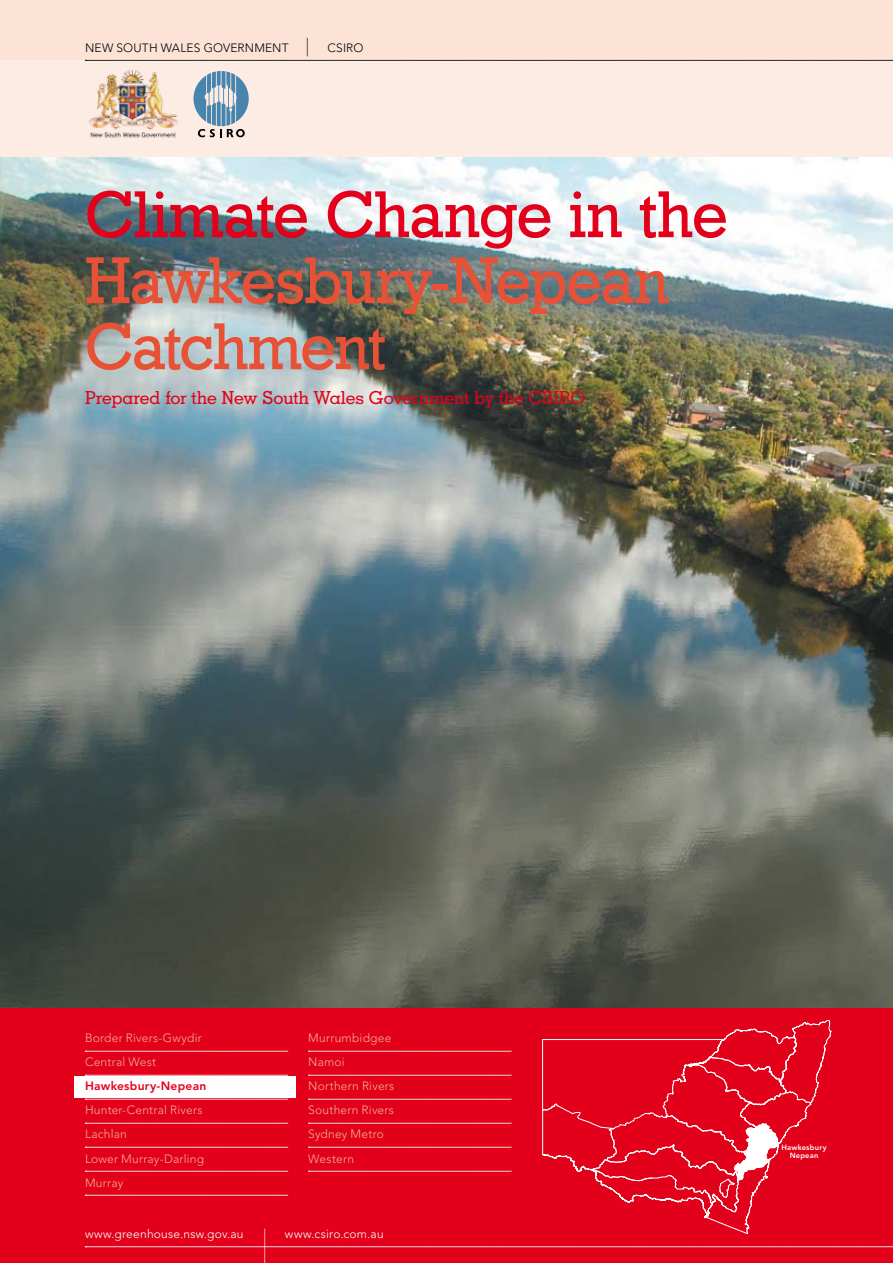
<style>
.page{position:relative;width:893px;height:1263px;background:#fff}
.page>*{position:absolute;margin:0;border:0;box-sizing:border-box;transform-origin:0 0}
.t1{font:66px/66px "Geometric Slab 712 BT Medium A";letter-spacing:-.02em;color:#e75236}
.t2{font:66px "Geometric Slab 712 BT Medium A";letter-spacing:-.005em;color:#e2001a}
.t3{font:300 60px "Avenir";color:#fff;scale:.2 1}
.t4{font:500 18px "Geometric Slab 703 BT";letter-spacing:-.005em;color:#e2001a}
.t5{font:300 12px/24px "Avenir";letter-spacing:.02em;color:#f5b093}
.t6{font:300 12px "Avenir";letter-spacing:.02em;color:#fff}
.t7{font:300 12px "Avenir";letter-spacing:.015em;color:#000}
.t8{font:800 12px "Avenir";letter-spacing:.02em;color:#e2001a}
.t9{font:800 7.5px/7.5px "Avenir";letter-spacing:.03em;color:#fff;text-align:center}
.s1{font-size:24px}
</style>
<div class="page">
<img style="left:0;top:60px;width:893px;height:948px">
<div style="left:0;top:0;width:893px;height:60px;background:#fce3d6"></div>
<div style="left:0;top:1008px;width:893px;height:255px;background:#e2001a"></div>
<svg style="left:542px;top:1020px;width:290px;height:213px"></svg>
<svg style="left:85px;top:1246px;width:808px;height:1px"></svg>
<svg style="left:85px;top:60px;width:808px;height:1px"></svg>
<img style="left:85px;top:68px;width:94px;height:72px">
<svg style="left:194px;top:71px;width:55px;height:66px;background:#9ab0c0"></svg>
<div style="left:74px;top:1076px;width:222px;height:22px;background:#fff"></div>
<svg style="left:85px;top:1051px;width:203px;height:1px"></svg>
<svg style="left:85px;top:1075px;width:203px;height:1px"></svg>
<svg style="left:85px;top:1099px;width:203px;height:1px"></svg>
<svg style="left:85px;top:1123px;width:203px;height:1px"></svg>
<svg style="left:85px;top:1147px;width:203px;height:1px"></svg>
<svg style="left:85px;top:1171px;width:203px;height:1px"></svg>
<svg style="left:85px;top:1195px;width:203px;height:1px"></svg>
<svg style="left:308px;top:1051px;width:203px;height:1px"></svg>
<svg style="left:308px;top:1075px;width:203px;height:1px"></svg>
<svg style="left:308px;top:1099px;width:203px;height:1px"></svg>
<svg style="left:308px;top:1123px;width:203px;height:1px"></svg>
<svg style="left:308px;top:1147px;width:203px;height:1px"></svg>
<svg style="left:308px;top:1171px;width:203px;height:1px"></svg>
<p class="t7" style="left:85px;top:40px;width:280px">NEW SOUTH WALES GOVERNMENT <span class="s1">|</span> CSIRO</p>
<h1 class="t2" style="left:85px;top:174px;width:644px">Climate Change in the</h1>
<h1 class="t1" style="left:85px;top:246px;width:586px">Hawkesbury-Nepean<br>Catchment</h1>
<h3 class="t4" style="left:85px;top:387px;width:502px">Prepared for the New South Wales Government by the CSIRO</h3>
<p class="t5" style="left:85px;top:1026px;width:118px">Border Rivers-Gwydir<br>Central West</p>
<p class="t8" style="left:85px;top:1079px;width:123px">Hawkesbury-Nepean</p>
<p class="t5" style="left:85px;top:1098px;width:120px">Hunter-Central Rivers<br>Lachlan<br>Lower Murray-Darling<br>Murray</p>
<p class="t5" style="left:308px;top:1026px;width:88px">Murrumbidgee<br>Namoi<br>Northern Rivers<br>Southern Rivers<br>Sydney Metro<br>Western</p>
<p class="t6" style="left:85px;top:1227px;width:160px">www.greenhouse.nsw.gov.au</p>
<h2 class="t3" style="left:264px;top:1218px;width:15px">|</h2>
<p class="t6" style="left:285px;top:1227px;width:100px">www.csiro.com.au</p>
<p class="t9" style="left:781px;top:1144px;width:47px">Hawkesbury<br>Nepean</p>
</div>
